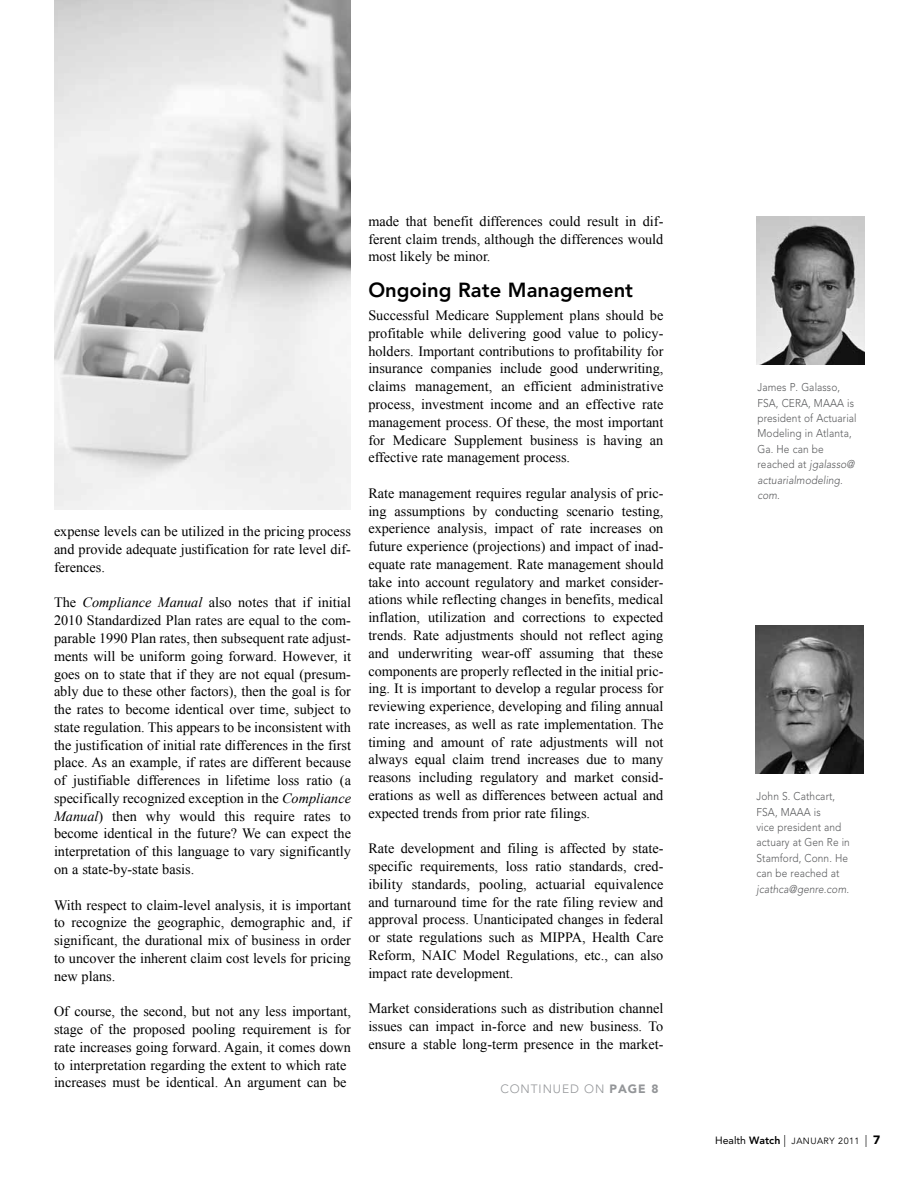
<style>
.page{position:relative;width:918px;height:1188px;background:#fff}
.page>*{position:absolute;margin:0;border:0;box-sizing:border-box;transform-origin:0 0}
.t1{font:800 20.25px "Avenir";color:#000}
.t2{font:14.25px/17.7px "Times New Roman";color:#000;text-align:justify}
.t3{font:300 12px "Avenir";letter-spacing:.075em;color:#939598}
.t4{font:300 11.25px/15.5px "Avenir";letter-spacing:.01em;color:#58595b;scale:.9 1}
.t5{font:italic 300 11.25px "Avenir";letter-spacing:.01em;color:#58595b;scale:.9 1}
.t6{font:9px "Avenir";letter-spacing:.05em;color:#000}
.s1{font-style:italic}
.s2{font-weight:900}
.s3{font-size:10.5px}
.s4{font-weight:800;font-size:10.5px}
.s5{font-weight:300;font-size:12px}
.s6{font-weight:900;font-size:12px}
</style>
<div class="page">
<img style="left:54px;top:0;width:297px;height:510px">
<img style="left:756px;top:216px;width:108px;height:149px">
<img style="left:755px;top:625px;width:108px;height:149px">
<p class="t2" style="left:54px;top:523px;width:299px">expense levels can be utilized in the pricing process and provide adequate justification for rate level dif&shy;ferences.</p>
<p class="t2" style="left:54px;top:594px;width:299px">The <span class="s1">Compliance Manual</span> also notes that if initial 2010 Standardized Plan rates are equal to the com&shy;parable 1990 Plan rates, then subsequent rate adjust&shy;ments will be uniform going forward. However, it goes on to state that if they are not equal (presum&shy;ably due to these other factors), then the goal is for the rates to become identical over time, subject to state regulation. This appears to be inconsistent with the justification of initial rate differences in the first place. As an example, if rates are different because of justifiable differences in lifetime loss ratio (a specifically recognized exception in the <span class="s1">Compliance Manual</span>) then why would this require rates to become identical in the future? We can expect the interpretation of this language to vary significantly on a state-by-state basis.</p>
<p class="t2" style="left:54px;top:896px;width:299px">With respect to claim-level analysis, it is important to recognize the geographic, demographic and, if significant, the durational mix of business in order to uncover the inherent claim cost levels for pricing new plans.</p>
<p class="t2" style="left:54px;top:1002px;width:299px;text-align:left">Of course, the second, but not any less important, stage of the proposed pooling requirement is for rate increases going forward. Again, it comes down to interpretation regarding the extent to which rate increases must be identical. An argument can be</p>
<p class="t2" style="left:368px;top:212px;width:297px">made that benefit differences could result in dif&shy;ferent claim trends, although the differences would most likely be minor.</p>
<h1 class="t1" style="left:368px;top:278px;width:266px">Ongoing Rate Management</h1>
<p class="t2" style="left:368px;top:306px;width:297px">Successful Medicare Supplement plans should be profitable while delivering good value to policy&shy;holders. Important contributions to profitability for insurance companies include good underwriting, claims management, an efficient administrative process, investment income and an effective rate management process. Of these, the most important for Medicare Supplement business is having an effective rate management process.</p>
<p class="t2" style="left:368px;top:484px;width:297px">Rate management requires regular analysis of pric&shy;ing assumptions by conducting scenario testing, experience analysis, impact of rate increases on future experience (projections) and impact of inad&shy;equate rate management. Rate management should take into account regulatory and market consider&shy;ations while reflecting changes in benefits, medical inflation, utilization and corrections to expected trends. Rate adjustments should not reflect aging and underwriting wear-off assuming that these components are properly reflected in the initial pric&shy;ing. It is important to develop a regular process for reviewing experience, developing and filing annual rate increases, as well as rate implementation. The timing and amount of rate adjustments will not always equal claim trend increases due to many reasons including regulatory and market consid&shy;erations as well as differences between actual and expected trends from prior rate filings.</p>
<p class="t2" style="left:368px;top:839px;width:297px">Rate development and filing is affected by state&shy;specific requirements, loss ratio standards, cred&shy;ibility standards, pooling, actuarial equivalence and turnaround time for the rate filing review and approval process. Unanticipated changes in federal or state regulations such as MIPPA, Health Care Reform, NAIC Model Regulations, etc., can also impact rate development.</p>
<p class="t2" style="left:368px;top:999px;width:297px">Market considerations such as distribution channel issues can impact in-force and new business. To ensure a stable long-term presence in the market-</p>
<p class="t3" style="left:500px;top:1081px;width:160px">Conti nued on <span class="s2">page 8</span></p>
<p class="t4" style="left:758px;top:380px;width:93px">James P. Galasso,<br>FSA, CERA, MAAA</p>
<p class="t4" style="left:758px;top:395px;width:112px;text-indent:90px">is president of Actuarial<br>Modeling in Atlanta,<br>Ga. He can be reached at <span class="s1">jgalasso@ actuarialmodeling. com.</span></p>
<p class="t4" style="left:757px;top:789px;width:89px">John S. Cathcart,<br>FSA, MAAA</p>
<p class="t4" style="left:757px;top:804px;width:105px;text-indent:57px">is<br>vice president and actuary at Gen Re in<br>Stamford, Conn. He can be reached at</p>
<p class="t5" style="left:757px;top:882px;width:104px">jcathca@genre.com.</p>
<p class="t6" style="left:715px;top:1135px;width:167px"><span class="s3">Health</span> <span class="s4">Watch</span> <span class="s5">|</span> JANUARY 2011 <span class="s5">|</span> <span class="s6">7</span></p>
</div>
